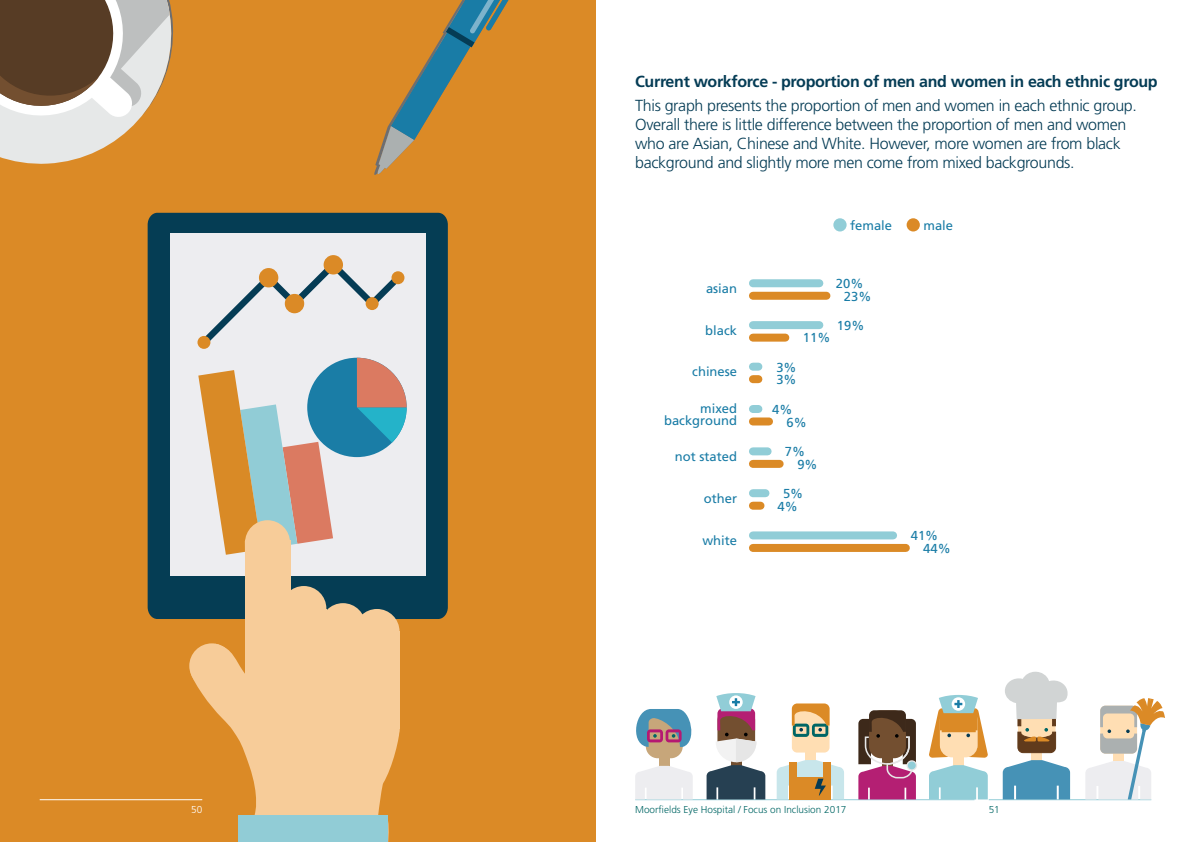
<style>
.page{position:relative;width:1191px;height:842px;background:#fff}
.page>*{position:absolute;margin:0;border:0;box-sizing:border-box;transform-origin:0 0}
.t1{font:300 16px/19px "Frutiger";letter-spacing:-.02em;color:#053c55}
.t2{font:700 16px "Frutiger";letter-spacing:-.02em;color:#053c55}
.t3{font:13px/12.5px "Frutiger";color:#197ca6}
.t4{font:300 10px "Frutiger";color:#006665}
.t5{font:300 10px "Frutiger";color:#fff}
</style>
<div class="page">
<hr style="left:988px;top:799px;width:163px;height:1px;background:#91cdd7">
<hr style="left:635px;top:799px;width:339px;height:1px;background:#91cdd7">
<div style="left:833px;top:218px;width:13px;height:13px;background:#91cdd7;border-radius:50%"></div>
<div style="left:906px;top:218px;width:14px;height:13px;background:#db8a26;border-radius:50%"></div>
<div style="left:0;top:0;width:595px;height:842px;background:#db8a26"></div>
<hr style="left:40px;top:799px;width:162px;height:1px;background:#fff">
<div style="left:659px;top:748px;width:10px;height:21px;background:#c7a67a"></div>
<div style="left:646px;top:710px;width:36px;height:48px;background:#c7a67a;border-radius:12px"></div>
<svg style="left:635px;top:766px;width:57px;height:33px;background:#eeeef1"></svg>
<svg style="left:636px;top:709px;width:56px;height:38px"></svg>
<svg style="left:706px;top:693px;width:59px;height:106px"></svg>
<div style="left:906px;top:760px;width:11px;height:11px;background:#e6e6e6;border-radius:50%"></div>
<svg style="left:858px;top:710px;width:58px;height:89px;background:#8f5261"></svg>
<div style="left:1031px;top:740px;width:11px;height:21px;background:#ffdeb3"></div>
<svg style="left:1002px;top:760px;width:68px;height:39px;background:#5d9fbf"></svg>
<svg style="left:1005px;top:671px;width:62px;height:82px"></svg>
<div style="left:953px;top:747px;width:11px;height:21px;background:#ffdeb3"></div>
<svg style="left:929px;top:765px;width:58px;height:34px;background:#9dd2db"></svg>
<svg style="left:1085px;top:698px;width:80px;height:101px"></svg>
<div style="left:805px;top:740px;width:11px;height:21px;background:#ffdeb3"></div>
<div style="left:792px;top:703px;width:37px;height:49px;background:#ffdeb3;border-radius:5px"></div>
<svg style="left:792px;top:703px;width:37px;height:34px"></svg>
<svg style="left:776px;top:760px;width:68px;height:39px;background:#cec2a1"></svg>
<div style="left:790px;top:762px;width:7px;height:14px;background:#db8a26"></div>
<div style="left:824px;top:762px;width:7px;height:14px;background:#db8a26"></div>
<svg style="left:929px;top:695px;width:59px;height:63px"></svg>
<svg style="left:0;top:0;width:173px;height:164px;background:#ae9982"></svg>
<svg style="left:374px;top:0;width:135px;height:175px"></svg>
<div style="left:148px;top:213px;width:300px;height:406px;background:#053d54"></div>
<div style="left:170px;top:233px;width:255px;height:342px;background:#ededf0"></div>
<svg style="left:198px;top:370px;width:134px;height:140px"></svg>
<div style="left:307px;top:358px;width:100px;height:99px;background:#1a7da6;border-radius:50%"></div>
<svg style="left:357px;top:358px;width:50px;height:85px"></svg>
<svg style="left:219px;top:510px;width:112px;height:14px"></svg>
<svg style="left:188px;top:524px;width:212px;height:290px"></svg>
<svg style="left:238px;top:814px;width:151px;height:28px"></svg>
<div style="left:238px;top:816px;width:150px;height:26px;background:#91ccd6"></div>
<div style="left:245px;top:540px;width:45px;height:181px;background:#f7cc99"></div>
<div style="left:281px;top:586px;width:45px;height:45px;background:#f7cc99;border-radius:50%"></div>
<div style="left:189px;top:643px;width:45px;height:45px;background:#f7cc99;border-radius:50%"></div>
<div style="left:281px;top:608px;width:45px;height:181px;background:#f7cc99"></div>
<div style="left:320px;top:603px;width:45px;height:45px;background:#f7cc99;border-radius:50%"></div>
<div style="left:320px;top:626px;width:45px;height:181px;background:#f7cc99"></div>
<div style="left:354px;top:609px;width:45px;height:45px;background:#f7cc99;border-radius:50%"></div>
<div style="left:354px;top:706px;width:45px;height:45px;background:#f7cc99;border-radius:50%"></div>
<div style="left:354px;top:631px;width:45px;height:98px;background:#f7cc99"></div>
<svg style="left:206px;top:260px;width:194px;height:85px"></svg>
<div style="left:197px;top:336px;width:13px;height:13px;background:#db8a26;border-radius:50%"></div>
<div style="left:259px;top:268px;width:19px;height:19px;background:#db8a26;border-radius:50%"></div>
<div style="left:285px;top:294px;width:19px;height:19px;background:#db8a26;border-radius:50%"></div>
<div style="left:324px;top:255px;width:19px;height:19px;background:#db8a26;border-radius:50%"></div>
<div style="left:366px;top:297px;width:12px;height:13px;background:#db8a26;border-radius:50%"></div>
<div style="left:391px;top:271px;width:13px;height:13px;background:#db8a26;border-radius:50%"></div>
<div style="left:245px;top:520px;width:45px;height:45px;background:#f7cc99;border-radius:50%"></div>
<div style="left:753px;top:279px;width:66px;height:8px;background:#91cdd7"></div>
<div style="left:753px;top:292px;width:73px;height:8px;background:#db8a26"></div>
<div style="left:753px;top:321px;width:66px;height:8px;background:#91cdd7"></div>
<div style="left:753px;top:334px;width:32px;height:8px;background:#db8a26"></div>
<div style="left:753px;top:363px;width:5px;height:8px;background:#91cdd7"></div>
<div style="left:753px;top:375px;width:5px;height:8px;background:#db8a26"></div>
<div style="left:753px;top:405px;width:5px;height:8px;background:#91cdd7"></div>
<div style="left:753px;top:417px;width:16px;height:8px;background:#db8a26"></div>
<div style="left:753px;top:447px;width:14px;height:8px;background:#91cdd7"></div>
<div style="left:753px;top:460px;width:26px;height:8px;background:#db8a26"></div>
<div style="left:753px;top:489px;width:12px;height:8px;background:#91cdd7"></div>
<div style="left:753px;top:502px;width:7px;height:8px;background:#db8a26"></div>
<div style="left:753px;top:531px;width:140px;height:8px;background:#91cdd7"></div>
<div style="left:753px;top:544px;width:153px;height:8px;background:#db8a26"></div>
<p class="t5" style="left:191px;top:804px;width:13px">50</p>
<p class="t2" style="left:635px;top:72px;width:524px">Current workforce - proportion of men and women in each ethnic group</p>
<p class="t1" style="left:635px;top:96px;width:503px">This graph presents the proportion of men and women in each ethnic group.<br>Overall there is little difference between the proportion of men and women who are Asian, Chinese and White. However, more women are from black background and slightly more men come from mixed backgrounds.</p>
<p class="t3" style="left:850px;top:219px;width:43px">female</p>
<p class="t3" style="left:923px;top:219px;width:31px">male</p>
<p class="t3" style="left:706px;top:282px;width:33px">asian</p>
<p class="t3" style="left:844px;top:276px;width:29px;line-height:13px;text-indent:-8px">20%<br>23%</p>
<p class="t3" style="left:705px;top:324px;width:33px">black</p>
<p class="t3" style="left:837px;top:319px;width:29px">19%</p>
<p class="t3" style="left:803px;top:331px;width:29px">11%</p>
<p class="t3" style="left:692px;top:366px;width:46px">chinese</p>
<p class="t3" style="left:776px;top:361px;width:22px">3%<br>3%</p>
<p class="t3" style="left:664px;top:402px;width:74px;line-height:12px;text-align:right">mixed background</p>
<p class="t3" style="left:786px;top:403px;width:22px;text-indent:-14px">4%<br>6%</p>
<p class="t3" style="left:675px;top:450px;width:64px">not stated</p>
<p class="t3" style="left:797px;top:445px;width:22px;text-indent:-12px">7%<br>9%</p>
<p class="t3" style="left:704px;top:492px;width:35px">other</p>
<p class="t3" style="left:777px;top:487px;width:27px;text-align:center">5%<br>4%</p>
<p class="t3" style="left:702px;top:534px;width:36px">white</p>
<p class="t3" style="left:923px;top:528px;width:29px;line-height:13.3px;text-indent:-12px">41%<br>44%</p>
<p class="t4" style="left:635px;top:804px;width:213px">Moorfields Eye Hospital / Focus on Inclusion 2017</p>
<p class="t4" style="left:988px;top:804px;width:13px">51</p>
</div>
